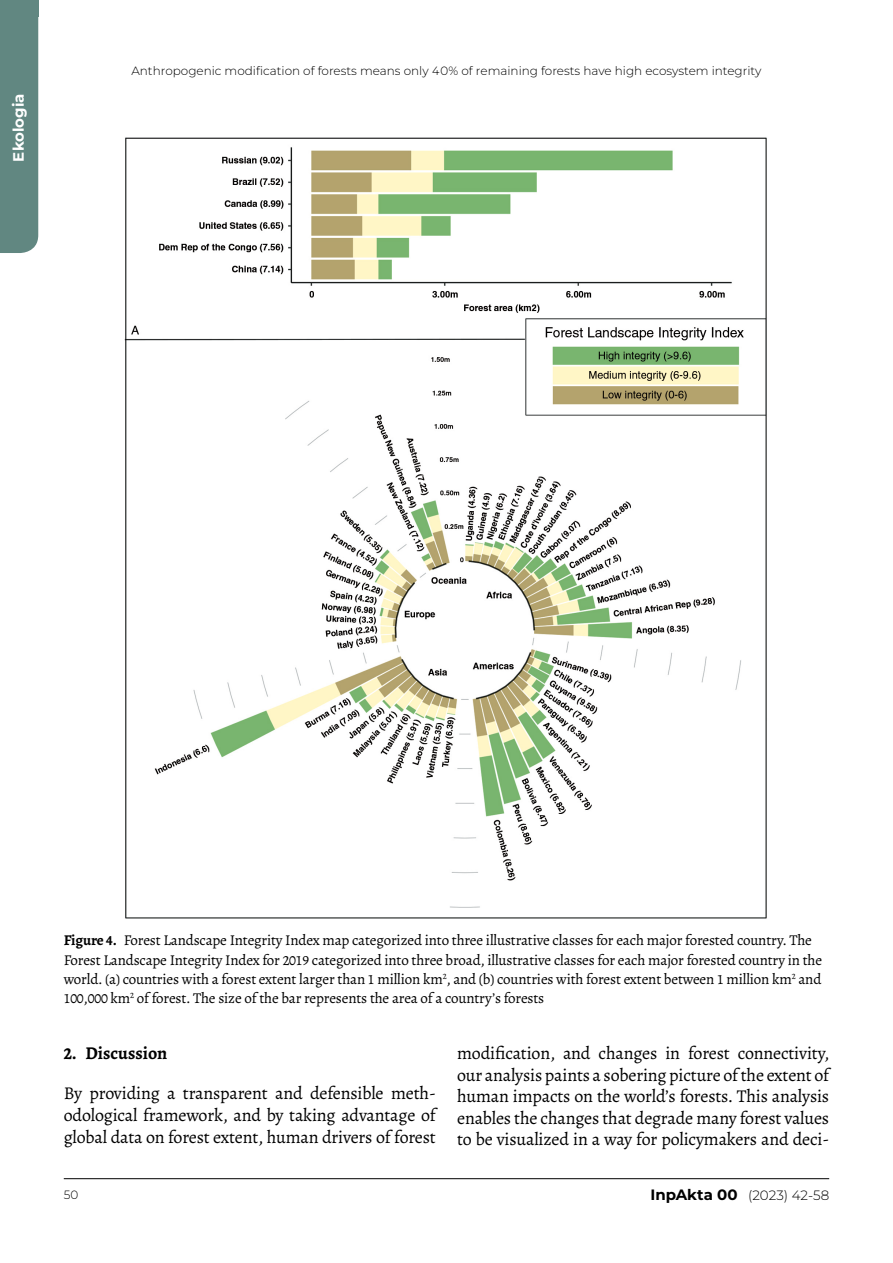
<style>
.page{position:relative;width:893px;height:1263px;background:#fff}
.page>*{position:absolute;margin:0;border:0;box-sizing:border-box;transform-origin:0 0}
.t1{font:18px/21.6px "Alegreya";letter-spacing:-.01em;color:#000;text-align:justify}
.t2{font:700 18px "Alegreya";color:#000}
.t3{font:15px/19.2px "Alegreya";letter-spacing:-.01em;color:#000}
.t4{font:700 15px "Montserrat";color:#fff}
.t5{font:300 13.5px "Montserrat";color:#000}
.t6{font:300 12px "Montserrat";color:#000}
.s1{font-weight:700}
.s2{font-weight:700;font-size:15px}
</style>
<div class="page">
<hr style="left:64px;top:1178px;width:765px;height:1px;background:#000">
<img style="left:125px;top:137px;width:642px;height:782px">
<div style="left:0;top:17px;width:38px;height:236px;background:#618781"></div>
<div style="left:0;top:0;width:38px;height:17px;background:#618781"></div>
<p class="t4" style="left:9px;top:162px;width:70px;rotate:-90deg">Ekologia</p>
<p class="t6" style="left:131px;top:64px;width:632px">Anthropogenic modification of forests means only 40% of remaining forests have high ecosystem integrity</p>
<p class="t3" style="left:64px;top:931px;width:760px"><span class="s1">Figure 4.</span> Forest Landscape Integrity Index map categorized into three illustrative classes for each major forested country. The Forest Landscape Integrity Index for 2019 categorized into three broad, illustrative classes for each major forested country in the world. (a) countries with a forest extent larger than 1 million km<sup>2</sup>, and (b) countries with forest extent between 1 million km<sup>2</sup> and 100,000 km<sup>2</sup> of forest. The size of the bar represents the area of a country’s forests</p>
<p class="t2" style="left:64px;top:1041px;width:105px">2. Discussion</p>
<p class="t1" style="left:64px;top:1082px;width:374px">By providing a transparent and defensible meth&shy;odological framework, and by taking advantage of global data on forest extent, human drivers of forest</p>
<p class="t1" style="left:457px;top:1042px;width:374px">modification, and changes in forest connectivity, our analysis paints a sobering picture of the extent of human impacts on the world’s forests. This analysis enables the changes that degrade many forest values to be visualized in a way for policymakers and deci-</p>
<p class="t6" style="left:64px;top:1187px;width:16px">50</p>
<p class="t5" style="left:650px;top:1186px;width:180px"><span class="s2">InpAkta 00</span> (2023) 42-58</p>
</div>
